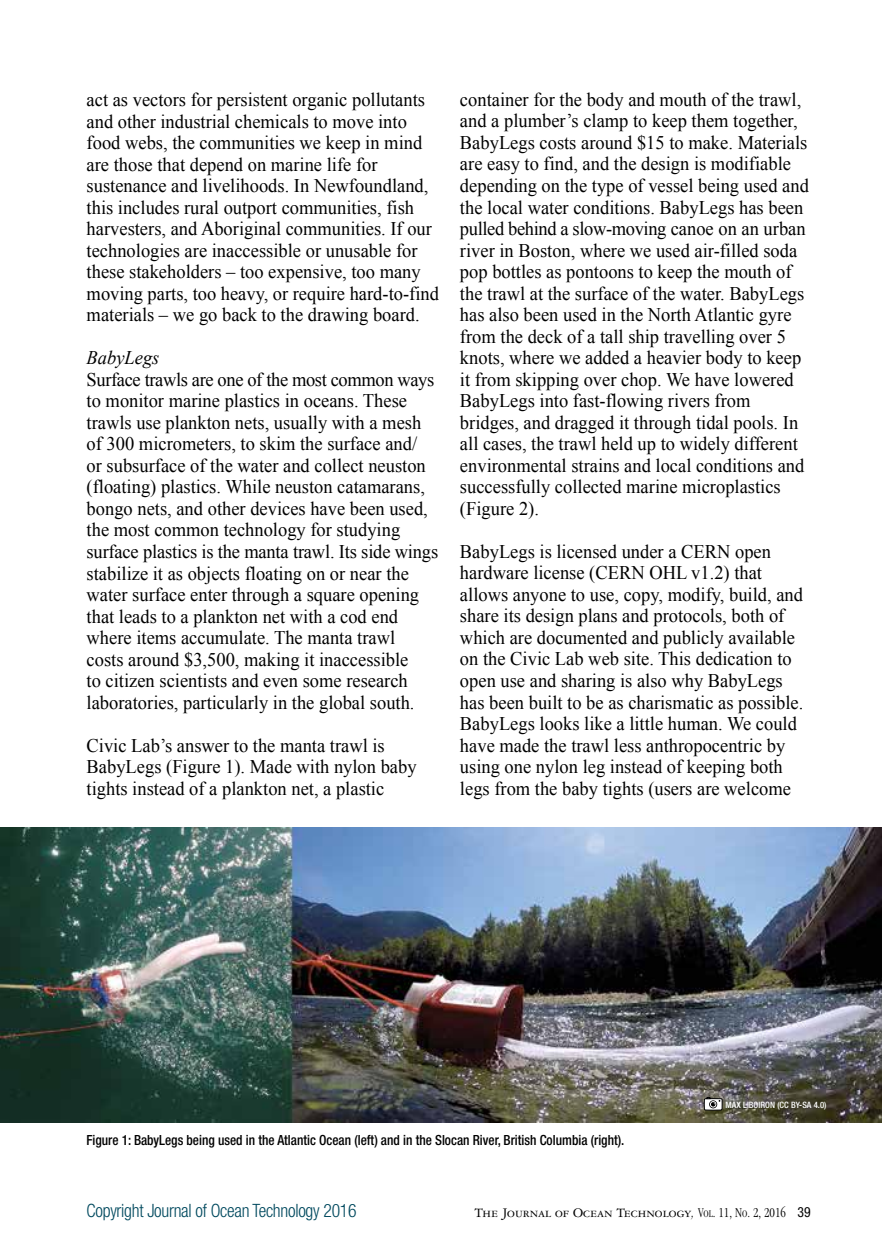
<style>
.page{position:relative;width:882px;height:1260px;background:#fff}
.page>*{position:absolute;margin:0;border:0;box-sizing:border-box;transform-origin:0 0}
.t1{font:19.25px/21.5px "Times New Roman";color:#000;scale:.96 1}
.t2{font:italic 19.25px "Times New Roman";color:#000;scale:.96 1}
.t3{font:300 condensed 18.38px "Helvetica Neue";letter-spacing:-.015em;color:#00495e;scale:.96 1}
.t4{font:500 condensed 14px "Helvetica Neue";color:#000;scale:.95 1}
.t5{font:14px "Garamond Three SC";color:#000}
.t6{font:500 condensed 8.75px "Helvetica Neue";color:#fff}
.s1{font-family:"Garamond";font-weight:300;font-style:italic;font-stretch:condensed}
.s2{font-family:"Garamond";font-weight:300;font-stretch:condensed}
.s3{font-family:"Garamond";font-weight:300;font-stretch:condensed;font-size:10.5px}
.s4{font-family:"Helvetica Neue LT Std";font-stretch:condensed}
</style>
<div class="page">
<img style="left:0;top:828px;width:882px;height:294px">
<svg style="left:704px;top:1097px;width:18px;height:13px"></svg>
<p class="t1" style="left:87px;top:89px;width:369px">act as vectors for persistent organic pollutants and other industrial chemicals to move into food webs, the communities we keep in mind are those that depend on marine life for sustenance and livelihoods. In Newfoundland, this includes rural outport communities, fish harvesters, and Aboriginal communities. If our technologies are inaccessible or unusable for these stakeholders – too expensive, too many moving parts, too heavy, or require hard-to-find materials – we go back to the drawing board.</p>
<p class="t2" style="left:87px;top:345px;width:77px">BabyLegs</p>
<p class="t1" style="left:87px;top:368px;width:368px">Surface trawls are one of the most common ways to monitor marine plastics in oceans. These trawls use plankton nets, usually with a mesh of 300 micrometers, to skim the surface and/<br>or subsurface of the water and collect neuston (floating) plastics. While neuston catamarans, bongo nets, and other devices have been used, the most common technology for studying surface plastics is the manta trawl. Its side wings stabilize it as objects floating on or near the water surface enter through a square opening that leads to a plankton net with a cod end where items accumulate. The manta trawl<br>costs around $3,500, making it inaccessible<br>to citizen scientists and even some research laboratories, particularly in the global south.</p>
<p class="t1" style="left:87px;top:734px;width:345px">Civic Lab’s answer to the manta trawl is<br>BabyLegs (Figure 1). Made with nylon baby tights instead of a plankton net, a plastic</p>
<p class="t1" style="left:460px;top:88px;width:365px">container for the body and mouth of the trawl, and a plumber’s clamp to keep them together, BabyLegs costs around $15 to make. Materials are easy to find, and the design is modifiable depending on the type of vessel being used and the local water conditions. BabyLegs has been pulled behind a slow-moving canoe on an urban river in Boston, where we used air-filled soda pop bottles as pontoons to keep the mouth of the trawl at the surface of the water. BabyLegs has also been used in the North Atlantic gyre from the deck of a tall ship travelling over 5 knots, where we added a heavier body to keep it from skipping over chop. We have lowered BabyLegs into fast-flowing rivers from bridges, and dragged it through tidal pools. In all cases, the trawl held up to widely different environmental strains and local conditions and successfully collected marine microplastics (Figure 2).</p>
<p class="t1" style="left:460px;top:540px;width:359px">BabyLegs is licensed under a CERN open hardware license (CERN OHL v1.2) that allows anyone to use, copy, modify, build, and share its design plans and protocols, both of which are documented and publicly available on the Civic Lab web site. This dedication to open use and sharing is also why BabyLegs has been built to be as charismatic as possible.<br>BabyLegs looks like a little human. We could have made the trawl less anthropocentric by using one nylon leg instead of keeping both legs from the baby tights (users are welcome</p>
<p class="t6" style="left:726px;top:1100px;width:102px">MAX LIBOIRON (CC BY-SA 4.0)</p>
<p class="t4" style="left:86px;top:1132px;width:568px">Figure 1: BabyLegs being used in the Atlantic Ocean (left) and in the Slocan River, British Columbia (right).</p>
<p class="t3" style="left:87px;top:1200px;width:283px">Copyright Journal of Ocean Technology 2016</p>
<p class="t5" style="left:475px;top:1205px;width:338px">The Journal of Ocean Technology<span class="s1">,</span> <span class="s2">V</span><span class="s3">ol</span><span class="s2">. 11, N</span><span class="s3">o</span><span class="s2">. 2, 2016</span> <span class="s4">39</span></p>
</div>
